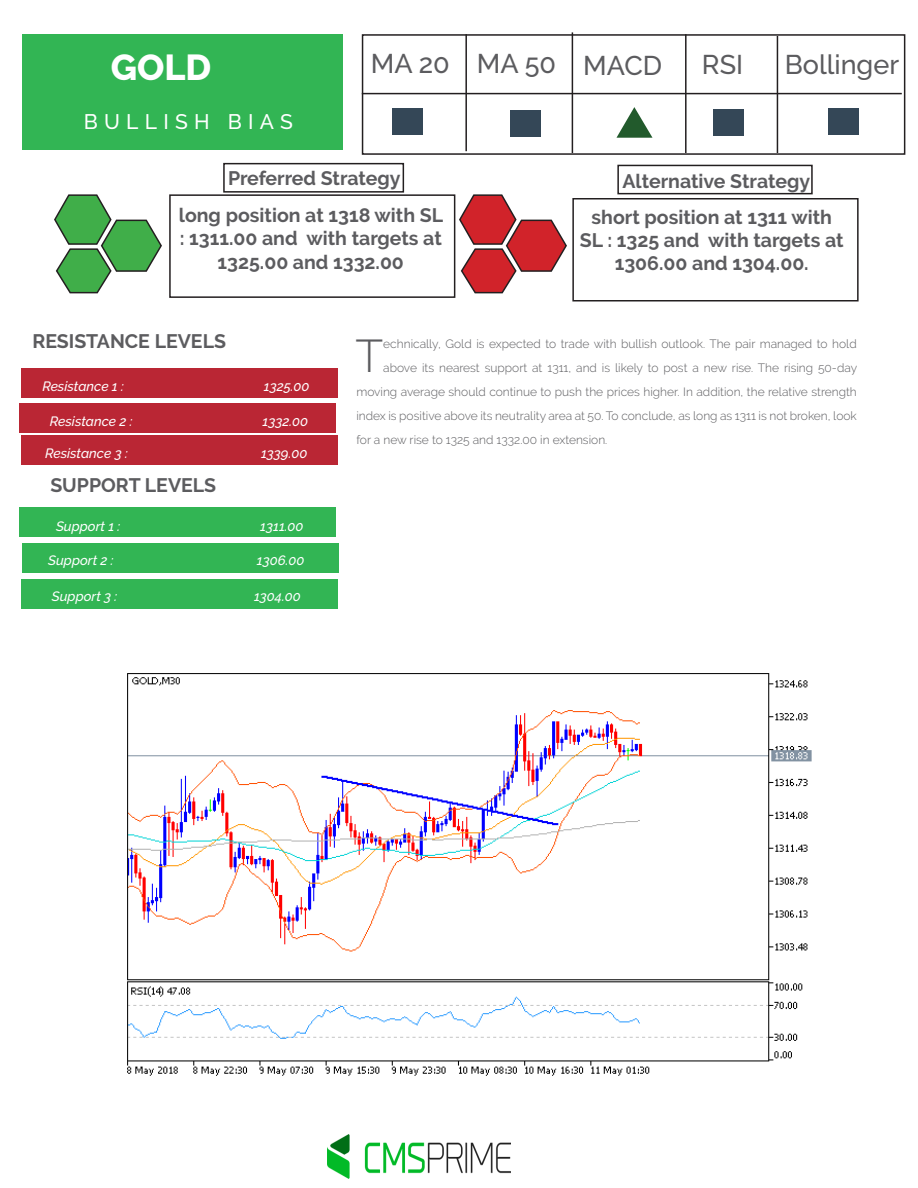
<style>
.page{position:relative;width:918px;height:1188px;background:#fff}
.page>*{position:absolute;margin:0;border:0;box-sizing:border-box;transform-origin:0 0}
.t1{font:300 45.75px "Raleway";color:#5c5c5f}
.t2{font:800 36px "Raleway";color:#fff}
.t3{font:500 27px "Raleway";color:#5c5c5f}
.t4{font:500 21px "Raleway";letter-spacing:.3em;color:#fff}
.t5{font:700 19.5px/23.4px "Raleway";color:#5c5c5f;text-align:center}
.t6{font:italic 500 13.5px "Raleway";color:#fff}
.t7{font:300 12px "Raleway";color:#5c5c5f}
</style>
<div class="page">
<div style="left:21px;top:368px;width:317px;height:29px;background:#ba2634"></div>
<div style="left:20px;top:403px;width:316px;height:29px;background:#ba2634"></div>
<div style="left:22px;top:436px;width:316px;height:29px;background:#ba2634"></div>
<div style="left:20px;top:507px;width:316px;height:29px;background:#32b554"></div>
<div style="left:22px;top:544px;width:316px;height:29px;background:#32b554"></div>
<div style="left:22px;top:580px;width:316px;height:29px;background:#32b554"></div>
<div style="left:22px;top:34px;width:321px;height:115px;background:#32b554"></div>
<img style="left:127px;top:673px;width:685px;height:403px">
<svg style="left:54px;top:194px;width:108px;height:100px"></svg>
<svg style="left:459px;top:194px;width:108px;height:100px"></svg>
<img style="left:327px;top:1134px;width:184px;height:45px">
<div style="left:617px;top:165px;width:196px;height:29px;border:2px solid #231f20"></div>
<div style="left:510px;top:110px;width:31px;height:26px;background:#344757"></div>
<div style="left:828px;top:108px;width:31px;height:27px;background:#344757"></div>
<div style="left:362px;top:34px;width:543px;height:121px;border:2px solid #231f20"></div>
<hr style="left:362px;top:93px;width:540px;height:1px;background:#231f20">
<hr style="left:465px;top:34px;width:2px;height:117px;background:#231f20">
<hr style="left:572px;top:32px;width:1px;height:121px;background:#231f20">
<hr style="left:685px;top:34px;width:2px;height:119px;background:#231f20">
<hr style="left:777px;top:36px;width:1px;height:117px;background:#231f20">
<div style="left:713px;top:109px;width:30px;height:26px;background:#344757"></div>
<svg style="left:616px;top:107px;width:36px;height:31px"></svg>
<div style="left:392px;top:108px;width:31px;height:27px;background:#344757"></div>
<div style="left:223px;top:163px;width:181px;height:30px;border:2px solid #231f20"></div>
<div style="left:169px;top:194px;width:286px;height:104px;border:2px solid #231f20"></div>
<div style="left:572px;top:198px;width:287px;height:104px;border:2px solid #231f20"></div>
<h2 class="t2" style="left:111px;top:47px;width:102px">GOLD</h2>
<h3 class="t4" style="left:84px;top:109px;width:211px">BULLISH BIAS</h3>
<h3 class="t3" style="left:371px;top:48px;width:293px">MA 20 MA 50 MACD</h3>
<h3 class="t3" style="left:702px;top:49px;width:43px">RSI</h3>
<h3 class="t3" style="left:785px;top:49px;width:116px">Bollinger</h3>
<h3 class="t5" style="left:179px;top:160px;width:266px;line-height:37px">Preferred Strategy<br>long position at 1318 with SL</h3>
<h3 class="t5" style="left:180px;top:227px;width:264px">: 1311.00 and with targets at<br>1325.00 and 1332.00</h3>
<h3 class="t5" style="left:622px;top:169px;width:189px">Alternative Strategy</h3>
<h3 class="t5" style="left:580px;top:205px;width:265px">short position at 1311 with<br>SL : 1325 and with targets at<br>1306.00 and 1304.00.</h3>
<h3 class="t5" style="left:32px;top:329px;width:195px">RESISTANCE LEVELS</h3>
<p class="t6" style="left:42px;top:378px;width:83px">Resistance 1 :</p>
<p class="t6" style="left:264px;top:378px;width:47px">1325.00</p>
<p class="t6" style="left:50px;top:413px;width:84px">Resistance 2 :</p>
<p class="t6" style="left:263px;top:413px;width:47px">1332.00</p>
<p class="t6" style="left:45px;top:445px;width:84px">Resistance 3 :</p>
<p class="t6" style="left:261px;top:445px;width:48px">1339.00</p>
<h3 class="t5" style="left:50px;top:473px;width:167px">SUPPORT LEVELS</h3>
<p class="t6" style="left:56px;top:518px;width:66px">Support 1 :</p>
<p class="t6" style="left:260px;top:518px;width:45px">1311.00</p>
<p class="t6" style="left:48px;top:552px;width:67px">Support 2 :</p>
<p class="t6" style="left:257px;top:552px;width:49px">1306.00</p>
<p class="t6" style="left:52px;top:588px;width:67px">Support 3 :</p>
<p class="t6" style="left:254px;top:588px;width:48px">1304.00</p>
<h1 class="t1" style="left:356px;top:329px;width:29px">T</h1>
<p class="t7" style="left:383px;top:337px;width:475px">echnically, Gold is expected to trade with bullish outlook. The pair managed to hold</p>
<p class="t7" style="left:383px;top:361px;width:475px">above its nearest support at 1311, and is likely to post a new rise. The rising 50-day</p>
<p class="t7" style="left:356px;top:385px;width:502px">moving average should continue to push the prices higher. In addition, the relative strength</p>
<p class="t7" style="left:356px;top:409px;width:502px">index is positive above its neutrality area at 50. To conclude, as long as 1311 is not broken, look</p>
<p class="t7" style="left:356px;top:433px;width:252px">for a new rise to 1325 and 1332.00 in extension.</p>
</div>
